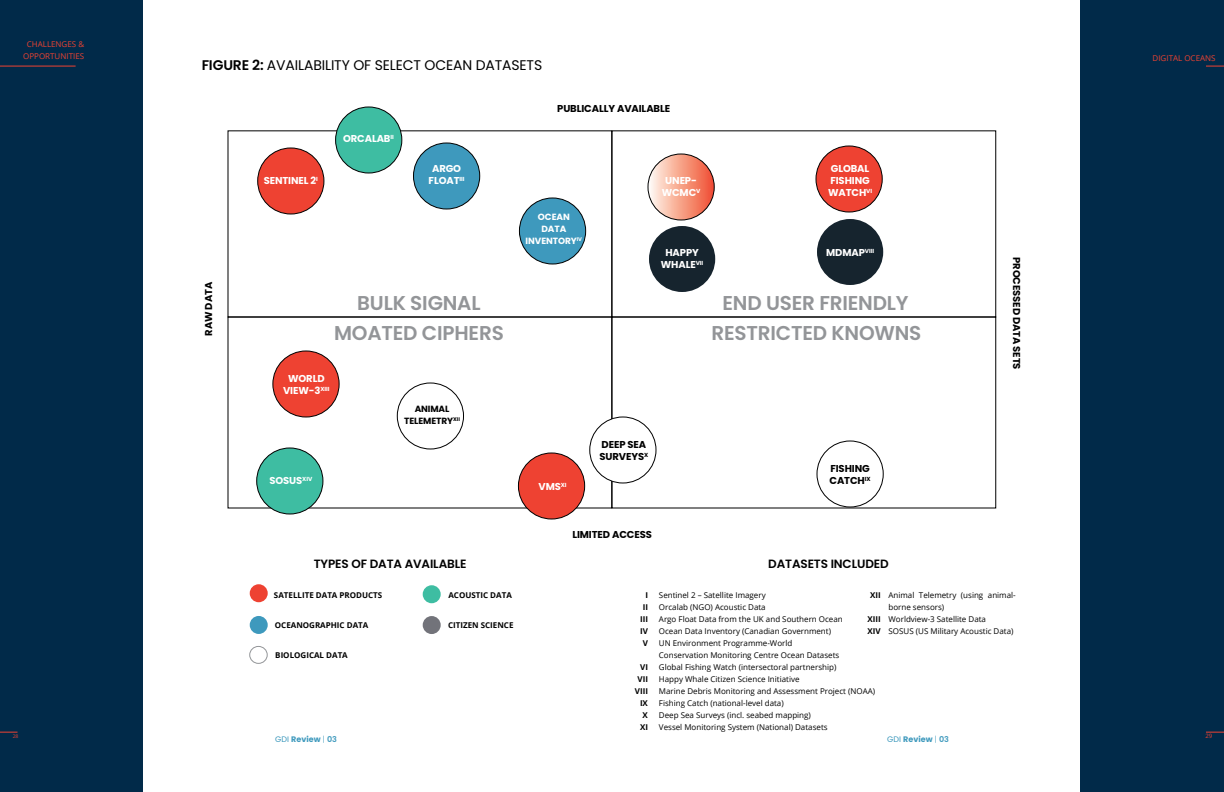
<style>
.page{position:relative;width:1224px;height:792px;background:#fff}
.page>*{position:absolute;margin:0;border:0;box-sizing:border-box;transform-origin:0 0}
.Title_-_Align_Left{font:600 20px "Poppins";letter-spacing:-.01em;color:#939598}
.Title_-_Align_Left-2{font:14px "Poppins";letter-spacing:-.01em;color:#000}
.Title_-_Align_Left-3{font:600 12px "Poppins";letter-spacing:-.01em;color:#000}
.Title_-_Align_Left-4{font:700 10px "Poppins";letter-spacing:-.01em;color:#fff}
.Title_-_Align_Left-5{font:700 10px "Poppins";letter-spacing:-.01em;color:#000}
.Title_-_Align_Left-6{font:700 9px "Poppins";letter-spacing:-.01em;color:#fff}
.Title_-_Align_Left-7{font:700 9px "Poppins";letter-spacing:-.01em;color:#000}
.Body_Text{font:8px/12px "Open Sans";color:#000}
.Body_Text-2{font:700 8px "Open Sans";color:#000}
.Section_Title{font:8px "Open Sans";color:#ee4232}
.Body_Text-3{font:700 8px "Poppins";color:#3e99bd}
.t1{font:6px "Open Sans";color:#ee4232}
.t2{font:5px "Open Sans";color:#ee4232}
.s1{font-weight:600}
.s2{font-weight:400}
.s3{font-weight:300}
</style>
<div class="page">
<div style="left:0;top:0;width:143px;height:792px;background:#012a49"></div>
<div style="left:1080px;top:0;width:144px;height:792px;background:#012a49"></div>
<svg style="left:0;top:732px;width:18px;height:1px"></svg>
<svg style="left:1206px;top:66px;width:18px;height:1px"></svg>
<svg style="left:1206px;top:732px;width:18px;height:1px"></svg>
<hr style="left:0;top:66px;width:76px;height:1px;background:#ee4232">
<svg style="left:648px;top:154px;width:66px;height:66px;background:#f19f89"></svg>
<div style="left:648px;top:154px;width:67px;height:66px;border:1px solid #000;border-radius:50%"></div>
<div style="left:649px;top:226px;width:66px;height:66px;background:#16242e;border-radius:50%"></div>
<div style="left:817px;top:219px;width:66px;height:66px;background:#16242e;border-radius:50%"></div>
<div style="left:816px;top:146px;width:66px;height:66px;background:#ee4232;border-radius:50%"></div>
<div style="left:816px;top:146px;width:67px;height:66px;border:1px solid #000;border-radius:50%"></div>
<div style="left:817px;top:440px;width:67px;height:68px;border:1px solid #000;border-radius:50%"></div>
<div style="left:589px;top:416px;width:67px;height:68px;border:1px solid #000;border-radius:50%"></div>
<div style="left:518px;top:453px;width:67px;height:66px;background:#ee4232;border-radius:50%"></div>
<div style="left:518px;top:452px;width:67px;height:68px;border:1px solid #000;border-radius:50%"></div>
<div style="left:257px;top:448px;width:66px;height:66px;background:#3ebda2;border-radius:50%"></div>
<div style="left:256px;top:448px;width:67px;height:66px;border:1px solid #000;border-radius:50%"></div>
<div style="left:397px;top:382px;width:67px;height:68px;border:1px solid #000;border-radius:50%"></div>
<div style="left:273px;top:351px;width:66px;height:66px;background:#ee4232;border-radius:50%"></div>
<div style="left:272px;top:350px;width:68px;height:68px;border:1px solid #000;border-radius:50%"></div>
<div style="left:519px;top:198px;width:67px;height:66px;background:#3e99bd;border-radius:50%"></div>
<div style="left:519px;top:198px;width:67px;height:66px;border:1px solid #000;border-radius:50%"></div>
<div style="left:414px;top:143px;width:66px;height:66px;background:#3e99bd;border-radius:50%"></div>
<div style="left:413px;top:142px;width:67px;height:68px;border:1px solid #000;border-radius:50%"></div>
<div style="left:258px;top:148px;width:66px;height:66px;background:#ee4232;border-radius:50%"></div>
<div style="left:257px;top:148px;width:67px;height:66px;border:1px solid #000;border-radius:50%"></div>
<div style="left:336px;top:107px;width:66px;height:66px;background:#3ebda2;border-radius:50%"></div>
<div style="left:335px;top:106px;width:67px;height:68px;border:1px solid #000;border-radius:50%"></div>
<div style="left:250px;top:584px;width:18px;height:18px;background:#ee4232;border-radius:50%"></div>
<div style="left:250px;top:616px;width:18px;height:18px;background:#3e99bd;border-radius:50%"></div>
<div style="left:423px;top:585px;width:18px;height:18px;background:#3ebda2;border-radius:50%"></div>
<div style="left:423px;top:616px;width:18px;height:18px;background:#72737a;border-radius:50%"></div>
<div style="left:249px;top:646px;width:19px;height:18px;border:1px solid #939598;border-radius:50%"></div>
<p class="Section_Title" style="left:27px;top:39px;width:59px">CHALLENGES &amp;</p>
<p class="Section_Title" style="left:23px;top:51px;width:63px">OPPORTUNITIES</p>
<p class="Title_-_Align_Left-2" style="left:202px;top:57px;width:342px"><span class="s1">FIGURE 2:</span> AVAILABILITY OF SELECT OCEAN DATASETS</p>
<p class="Title_-_Align_Left-4" style="left:264px;top:175px;width:56px">SENTINEL 2<sup>I</sup></p>
<p class="Title_-_Align_Left-4" style="left:343px;top:133px;width:52px">ORCALAB<sup>II</sup></p>
<p class="Title_-_Align_Left-4" style="left:432px;top:163px;width:31px">ARGO</p>
<p class="Title_-_Align_Left-4" style="left:429px;top:175px;width:37px">FLOAT<sup>III</sup></p>
<p class="Title_-_Align_Left-5" style="left:557px;top:103px;width:114px">PUBLICALLY AVAILABLE</p>
<p class="Title_-_Align_Left-4" style="left:665px;top:175px;width:33px">UNEP-</p>
<p class="Title_-_Align_Left-4" style="left:662px;top:187px;width:40px">WCMC<sup>V</sup></p>
<p class="Title_-_Align_Left-6" style="left:538px;top:212px;width:33px">OCEAN</p>
<p class="Title_-_Align_Left-6" style="left:541px;top:224px;width:26px">DATA</p>
<p class="Title_-_Align_Left-6" style="left:526px;top:236px;width:58px">INVENTORY<sup>IV</sup></p>
<p class="Title_-_Align_Left-4" style="left:665px;top:247px;width:35px">HAPPY</p>
<p class="Title_-_Align_Left-4" style="left:661px;top:259px;width:44px">WHALE<sup>VII</sup></p>
<p class="Title_-_Align_Left-4" style="left:831px;top:163px;width:40px">GLOBAL</p>
<p class="Title_-_Align_Left-4" style="left:830px;top:175px;width:41px">FISHING</p>
<p class="Title_-_Align_Left-4" style="left:828px;top:187px;width:46px">WATCH<sup>VI</sup></p>
<p class="Title_-_Align_Left-4" style="left:826px;top:247px;width:49px">MDMAP<sup>VIII</sup></p>
<p class="Title_-_Align_Left-5" style="left:203px;top:336px;width:55px;rotate:-90deg">RAW DATA</p>
<p class="Title_-_Align_Left" style="left:357px;top:291px;width:125px">BULK SIGNAL</p>
<p class="Title_-_Align_Left" style="left:722px;top:291px;width:188px">END USER FRIENDLY</p>
<p class="Title_-_Align_Left" style="left:334px;top:321px;width:171px">MOATED CIPHERS</p>
<p class="Title_-_Align_Left" style="left:711px;top:321px;width:212px">RESTRICTED KNOWNS</p>
<p class="Title_-_Align_Left-4" style="left:288px;top:373px;width:38px">WORLD</p>
<p class="Title_-_Align_Left-4" style="left:283px;top:385px;width:48px">VIEW-3<sup>XIII</sup></p>
<p class="Title_-_Align_Left-4" style="left:269px;top:475px;width:44px">SOSUS<sup>XIV</sup></p>
<p class="Title_-_Align_Left-7" style="left:415px;top:404px;width:36px">ANIMAL</p>
<p class="Title_-_Align_Left-7" style="left:404px;top:416px;width:57px">TELEMETRY<sup>XII</sup></p>
<p class="Title_-_Align_Left-4" style="left:538px;top:481px;width:30px">VMS<sup>XI</sup></p>
<p class="Title_-_Align_Left-5" style="left:602px;top:439px;width:46px">DEEP SEA</p>
<p class="Title_-_Align_Left-5" style="left:600px;top:451px;width:50px">SURVEYS<sup>X</sup></p>
<p class="Title_-_Align_Left-5" style="left:572px;top:529px;width:81px">LIMITED ACCESS</p>
<p class="Title_-_Align_Left-5" style="left:830px;top:463px;width:41px">FISHING</p>
<p class="Title_-_Align_Left-5" style="left:830px;top:475px;width:43px">CATCH<sup>IX</sup></p>
<p class="Title_-_Align_Left-5" style="left:1022px;top:257px;width:114px;rotate:90deg">PROCESSED DATA SETS</p>
<p class="Section_Title" style="left:1153px;top:53px;width:65px">DIGITAL OCEANS</p>
<p class="Title_-_Align_Left-3" style="left:314px;top:557px;width:154px">TYPES OF DATA AVAILABLE</p>
<p class="Title_-_Align_Left-3" style="left:768px;top:557px;width:122px">DATASETS INCLUDED</p>
<p class="Body_Text-2" style="left:645px;top:589px;width:4px">I</p>
<p class="Body_Text-2" style="left:643px;top:601px;width:7px">II</p>
<p class="Body_Text-2" style="left:640px;top:613px;width:9px">III</p>
<p class="Body_Text-2" style="left:640px;top:625px;width:9px">IV</p>
<p class="Body_Text-2" style="left:643px;top:637px;width:7px">V</p>
<p class="Body_Text-2" style="left:640px;top:661px;width:9px">VI</p>
<p class="Body_Text-2" style="left:638px;top:673px;width:12px">VII</p>
<p class="Body_Text-2" style="left:635px;top:685px;width:15px">VIII</p>
<p class="Body_Text-2" style="left:640px;top:697px;width:9px">IX</p>
<p class="Body_Text-2" style="left:643px;top:709px;width:7px">X</p>
<p class="Body_Text-2" style="left:640px;top:721px;width:9px">XI</p>
<p class="Body_Text" style="left:889px;top:589px;width:129px">Animal Telemetry (using animal&shy;borne sensors)</p>
<p class="Body_Text" style="left:889px;top:613px;width:99px">Worldview-3 Satellite Data</p>
<p class="Body_Text" style="left:889px;top:625px;width:127px">SOSUS (US Military Acoustic Data)</p>
<p class="Body_Text" style="left:659px;top:589px;width:108px">Sentinel 2 – Satellite Imagery</p>
<p class="Body_Text" style="left:659px;top:601px;width:108px">Orcalab (NGO) Acoustic Data</p>
<p class="Body_Text" style="left:659px;top:613px;width:185px">Argo Float Data from the UK and Southern Ocean</p>
<p class="Body_Text" style="left:659px;top:625px;width:174px">Ocean Data Inventory (Canadian Government)</p>
<p class="Body_Text" style="left:659px;top:637px;width:135px">UN Environment Programme-World</p>
<p class="Body_Text" style="left:659px;top:649px;width:182px">Conservation Monitoring Centre Ocean Datasets</p>
<p class="Body_Text" style="left:659px;top:661px;width:179px">Global Fishing Watch (intersectoral partnership)</p>
<p class="Body_Text" style="left:659px;top:673px;width:142px">Happy Whale Citizen Science Initiative</p>
<p class="Body_Text" style="left:659px;top:685px;width:218px">Marine Debris Monitoring and Assessment Project (NOAA)</p>
<p class="Body_Text" style="left:659px;top:697px;width:126px">Fishing Catch (national-level data)</p>
<p class="Body_Text" style="left:659px;top:709px;width:154px">Deep Sea Surveys (incl. seabed mapping)</p>
<p class="Body_Text" style="left:659px;top:721px;width:170px">Vessel Monitoring System (National) Datasets</p>
<p class="Body_Text-2" style="left:274px;top:589px;width:110px">SATELLITE DATA PRODUCTS</p>
<p class="Body_Text-2" style="left:275px;top:619px;width:95px">OCEANOGRAPHIC DATA</p>
<p class="Body_Text-2" style="left:448px;top:589px;width:65px">ACOUSTIC DATA</p>
<p class="Body_Text-2" style="left:448px;top:619px;width:67px">CITIZEN SCIENCE</p>
<p class="Body_Text-2" style="left:870px;top:589px;width:12px">XII</p>
<p class="Body_Text-2" style="left:867px;top:613px;width:15px">XIII</p>
<p class="Body_Text-2" style="left:868px;top:625px;width:15px">XIV</p>
<p class="Body_Text-2" style="left:275px;top:649px;width:74px">BIOLOGICAL DATA</p>
<p class="t2" style="left:13px;top:733px;width:7px">28</p>
<p class="t1" style="left:1206px;top:732px;width:8px">29</p>
<p class="Body_Text-3" style="left:275px;top:735px;width:63px"><span class="s2">GDI</span> Review <span class="s3">|</span> <span class="s1">03</span></p>
<p class="Body_Text-3" style="left:887px;top:735px;width:63px"><span class="s2">GDI</span> Review <span class="s3">|</span> <span class="s1">03</span></p>
</div>
